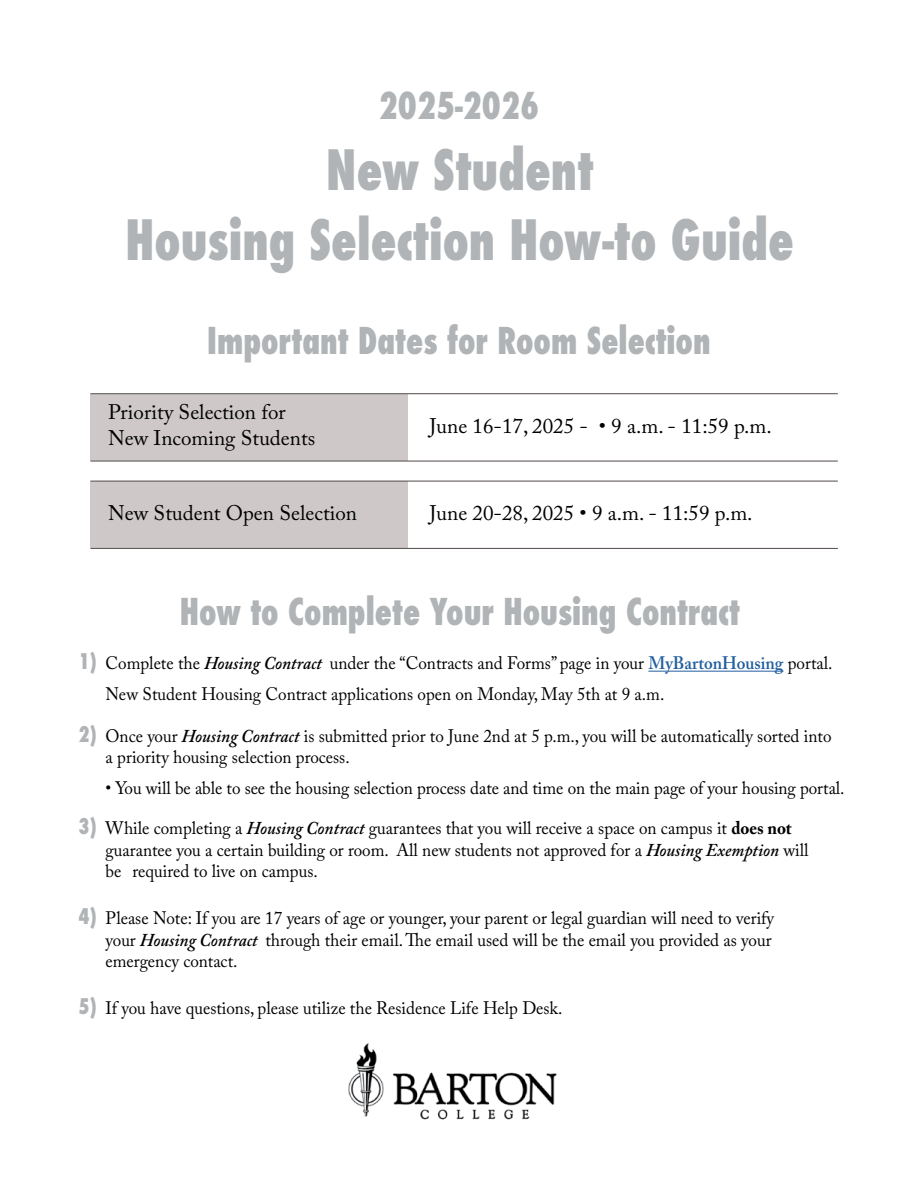
<style>
.page{position:relative;width:918px;height:1188px;background:#fff}
.page>*{position:absolute;margin:0;border:0;box-sizing:border-box;transform-origin:0 0}
.t1{font:800 condensed 54px/70.5px "Futura";color:#b1b4b6;text-align:center;scale:.88 1}
.t2{font:800 condensed 36px "Futura";color:#b1b4b6;scale:.88 1}
.t3{font:21px/25.2px "Adobe Caslon Pro";color:#000}
.t4{font:18px/21.6px "Adobe Caslon Pro";color:#000;scale:.95 1}
.s1{font-family:"Futura";font-weight:800;font-stretch:condensed;font-size:21px;color:#b1b4b6}
.s2{font-weight:600;font-style:italic}
.s3{font-weight:600;color:#215e9e}
.s4{font-weight:700}
</style>
<div class="page">
<div style="left:90px;top:394px;width:318px;height:67px;background:#cec9c8"></div>
<hr style="left:90px;top:393px;width:748px;height:1px;background:#524b48">
<hr style="left:90px;top:461px;width:748px;height:1px;background:#524b48">
<div style="left:90px;top:481px;width:318px;height:67px;background:#cec9c8"></div>
<hr style="left:90px;top:481px;width:748px;height:1px;background:#524b48">
<hr style="left:90px;top:548px;width:748px;height:1px;background:#524b48">
<img style="left:348px;top:1043px;width:209px;height:77px">
<hr style="left:648px;top:671px;width:135px;height:1px;background:#215e9e">
<h2 class="t2" style="left:379px;top:82px;width:184px">2025-2026</h2>
<h1 class="t1" style="left:126px;top:135px;width:761px">New Student<br>Housing Selection How-to Guide</h1>
<h2 class="t2" style="left:207px;top:316px;width:573px">Important Dates for Room Selection</h2>
<p class="t3" style="left:108px;top:400px;width:208px">Priority Selection for<br>New Incoming Students</p>
<p class="t3" style="left:430px;top:413px;width:344px">June 16-17, 2025 - • 9 a.m. - 11:59 p.m.</p>
<p class="t3" style="left:108px;top:500px;width:250px">New Student Open Selection</p>
<p class="t3" style="left:430px;top:500px;width:325px">June 20-28, 2025 • 9 a.m. - 11:59 p.m.</p>
<h2 class="t2" style="left:180px;top:587px;width:638px">How to Complete Your Housing Contract</h2>
<p class="t4" style="left:106px;top:648px;width:767px;line-height:30.6px;text-indent:-27px"><span class="s1">1)</span> Complete the <span class="s2">Housing Contract</span> under the “Contracts and Forms” page in your <span class="s3">MyBartonHousing</span> portal.<br>New Student Housing Contract applications open on Monday, May 5th at 9 a.m.</p>
<p class="t4" style="left:106px;top:725px;width:766px;text-indent:-27px"><span class="s1">2)</span> Once your <span class="s2">Housing Contract</span> is submitted prior to June 2nd at 5 p.m., you will be automatically sorted into a priority housing selection process.</p>
<p class="t4" style="left:106px;top:777px;width:779px">• You will be able to see the housing selection process date and time on the main page of your housing portal.</p>
<p class="t4" style="left:106px;top:817px;width:741px;text-indent:-27px"><span class="s1">3)</span> While completing a <span class="s2">Housing Contract</span> guarantees that you will receive a space on campus it <span class="s4">does not </span>guarantee you a certain building or room. All new students not approved for a <span class="s2">Housing Exemption</span> will be required to live on campus.</p>
<p class="t4" style="left:106px;top:907px;width:705px;text-indent:-27px"><span class="s1">4)</span> Please Note: If you are 17 years of age or younger, your parent or legal guardian will need to verify your <span class="s2">Housing Contract</span> through their email. The email used will be the email you provided as your emergency contact.</p>
<p class="t4" style="left:79px;top:997px;width:511px"><span class="s1">5)</span> If you have questions, please utilize the Residence Life Help Desk.</p>
</div>
